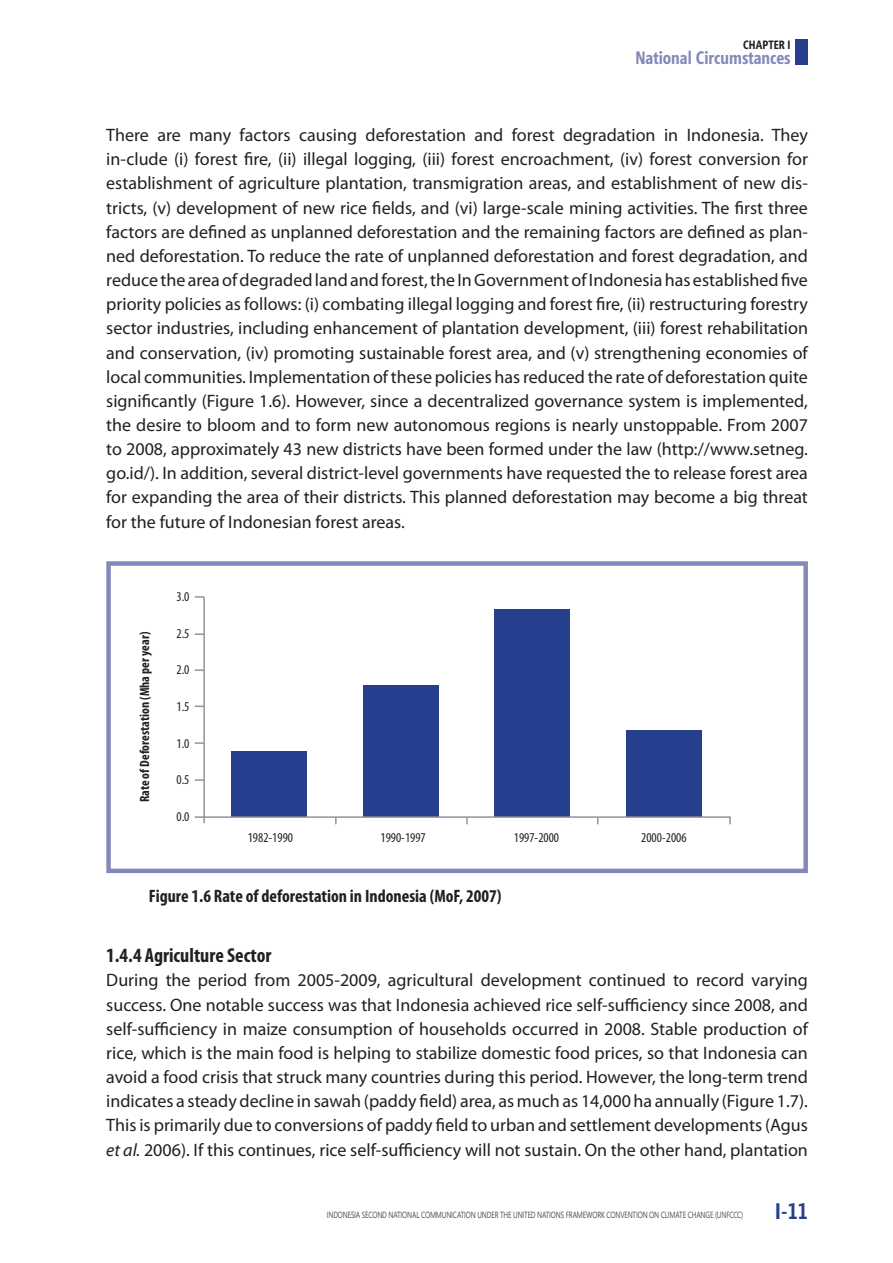
<style>
.page{position:relative;width:893px;height:1263px;background:#fff}
.page>*{position:absolute;margin:0;border:0;box-sizing:border-box;transform-origin:0 0}
.t1{font:700 22.5px "Segoe Condensed";color:#253f8e}
.t2{font:700 condensed 20.25px "Myriad Pro";color:#231f20}
.t3{font:18px/24.2px "Myriad Pro";color:#231f20;text-align:justify}
.t4{font:700 condensed 18px "Myriad Pro";color:#231f20}
.t5{font:700 18px "Segoe Condensed";color:#8688ba}
.t6{font:condensed 13.5px "Myriad Pro";color:#231f20}
.t7{font:700 condensed 13.5px "Myriad Pro";color:#231f20}
.t8{font:700 12px "Segoe Condensed";color:#231f20}
.t9{font:9px "Segoe";letter-spacing:-.02em;color:#524a47;scale:.75 1}
.s1{font-style:italic}
</style>
<div class="page">
<div style="left:106px;top:561px;width:702px;height:312px;border:4px solid #8688ba"></div>
<hr style="left:203px;top:597px;width:2px;height:226px;background:#939598">
<svg style="left:195px;top:596px;width:9px;height:2px"></svg>
<svg style="left:195px;top:633px;width:9px;height:2px"></svg>
<svg style="left:195px;top:669px;width:9px;height:2px"></svg>
<svg style="left:195px;top:705px;width:9px;height:2px"></svg>
<svg style="left:195px;top:742px;width:9px;height:2px"></svg>
<svg style="left:195px;top:779px;width:9px;height:2px"></svg>
<svg style="left:335px;top:818px;width:2px;height:6px"></svg>
<svg style="left:466px;top:818px;width:2px;height:6px"></svg>
<svg style="left:729px;top:818px;width:2px;height:6px"></svg>
<div style="left:232px;top:751px;width:75px;height:66px;background:#253f8e"></div>
<div style="left:363px;top:685px;width:75px;height:132px;background:#253f8e"></div>
<div style="left:626px;top:730px;width:76px;height:87px;background:#253f8e"></div>
<div style="left:495px;top:609px;width:75px;height:208px;background:#253f8e"></div>
<hr style="left:195px;top:816px;width:536px;height:2px;background:#939598">
<div style="left:795px;top:39px;width:13px;height:25px;background:#253f8e"></div>
<p class="t8" style="left:743px;top:38px;width:13px">Chapter</p>
<p class="t8" style="left:788px;top:38px;width:5px">I</p>
<p class="t5" style="left:635px;top:47px;width:157px">National Circumstances</p>
<p class="t3" style="left:106px;top:123px;width:703px">There are many factors causing deforestation and forest degradation in Indonesia. They in-clude (i) forest fire, (ii) illegal logging, (iii) forest encroachment, (iv) forest conversion for establishment of agriculture plantation, transmigration areas, and establishment of new dis&shy;tricts, (v) development of new rice fields, and (vi) large-scale mining activities. The first three factors are defined as unplanned deforestation and the remaining factors are defined as plan&shy;ned deforestation. To reduce the rate of unplanned deforestation and forest degradation, and reduce the area of degraded land and forest, the In Government of Indonesia has established five priority policies as follows: (i) combating illegal logging and forest fire, (ii) restructuring forestry sector industries, including enhancement of plantation development, (iii) forest rehabilitation and conservation, (iv) promoting sustainable forest area, and (v) strengthening economies of local communities. Implementation of these policies has reduced the rate of deforestation quite significantly (Figure 1.6). However, since a decentralized governance system is implemented, the desire to bloom and to form new autonomous regions is nearly unstoppable. From 2007 to 2008, approximately 43 new districts have been formed under the law (http://www.setneg. go.id/). In addition, several district-level governments have requested the to release forest area for expanding the area of their districts. This planned deforestation may become a big threat for the future of Indonesian forest areas.</p>
<p class="t7" style="left:136px;top:802px;width:172px;rotate:-90deg">Rate of Deforestation (Mha per year)</p>
<p class="t6" style="left:176px;top:588px;width:15px">3.0</p>
<p class="t6" style="left:176px;top:625px;width:15px">2.5</p>
<p class="t6" style="left:176px;top:662px;width:15px">2.0</p>
<p class="t6" style="left:176px;top:698px;width:15px">1.5</p>
<p class="t6" style="left:176px;top:735px;width:15px">1.0</p>
<p class="t6" style="left:176px;top:771px;width:15px">0.5</p>
<p class="t6" style="left:176px;top:808px;width:15px">0.0</p>
<p class="t6" style="left:248px;top:829px;width:47px">1982-1990</p>
<p class="t6" style="left:380px;top:829px;width:47px">1990-1997</p>
<p class="t6" style="left:514px;top:829px;width:47px">1997-2000</p>
<p class="t6" style="left:641px;top:829px;width:47px">2000-2006</p>
<p class="t4" style="left:149px;top:885px;width:354px">Figure 1.6 Rate of deforestation in Indonesia (MoF, 2007)</p>
<p class="t2" style="left:106px;top:943px;width:167px">1.4.4 Agriculture Sector</p>
<p class="t3" style="left:106px;top:968px;width:703px">During the period from 2005-2009, agricultural development continued to record varying success. One notable success was that Indonesia achieved rice self-sufficiency since 2008, and self-sufficiency in maize consumption of households occurred in 2008. Stable production of rice, which is the main food is helping to stabilize domestic food prices, so that Indonesia can avoid a food crisis that struck many countries during this period. However, the long-term trend indicates a steady decline in sawah (paddy field) area, as much as 14,000 ha annually (Figure 1.7).<br>This is primarily due to conversions of paddy field to urban and settlement developments (Agus <span class="s1">et al.</span> 2006). If this continues, rice self-sufficiency will not sustain. On the other hand, plantation</p>
<p class="t9" style="left:327px;top:1209px;width:557px">INDONESIA SECOND NATIONAL COMMUNICATION U NDER THE U NITED NATIONS FRAMEWORK CONVENTION ON CLI MATE CHANGE (UN FCCC )</p>
<p class="t1" style="left:775px;top:1198px;width:34px">I-11</p>
</div>
